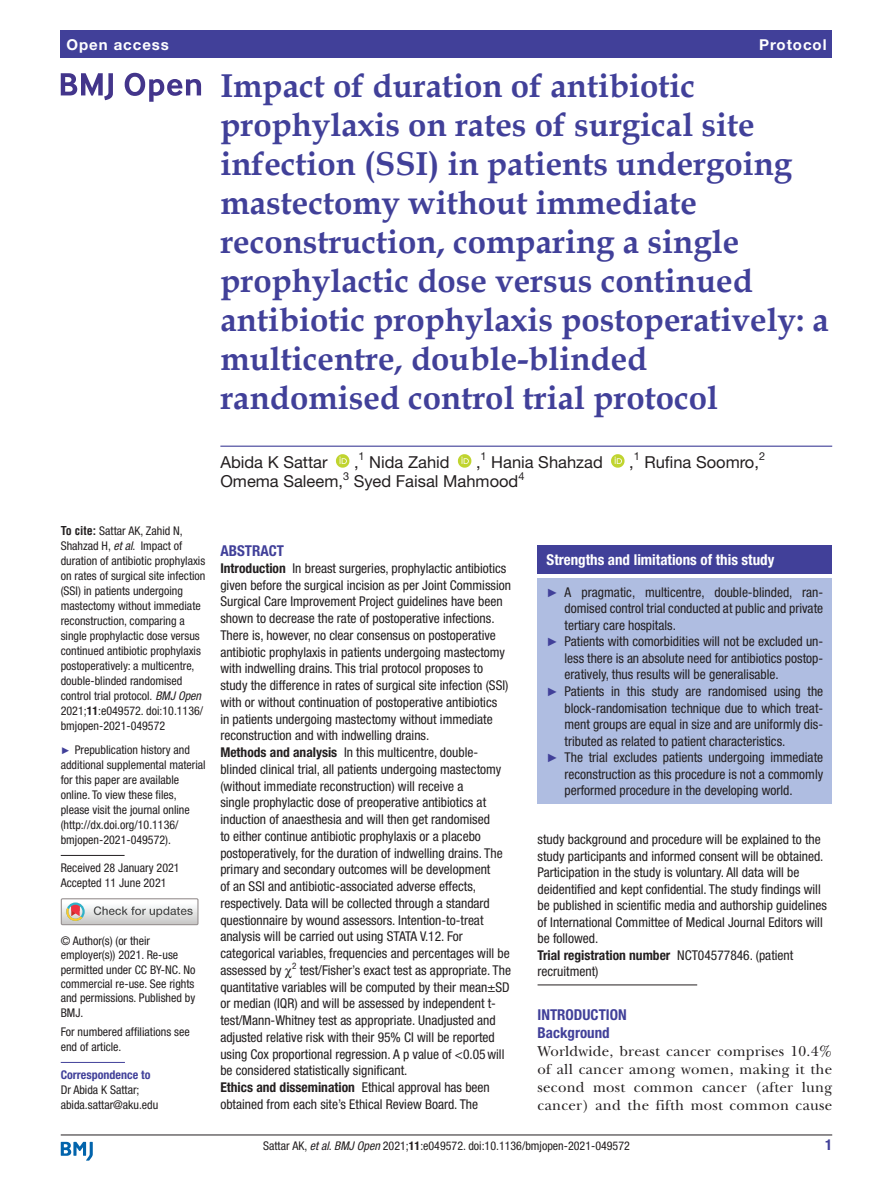
<style>
.page{position:relative;width:893px;height:1191px;background:#fff}
.page>*{position:absolute;margin:0;border:0;box-sizing:border-box;transform-origin:0 0}
.t1{font:700 33px/39px "Book Antiqua";color:#414099}
.t2{font:16.5px "Helvetica Neue LT Std";color:#231f20}
.t3{font:15px/18px "New Baskerville";letter-spacing:.015em;color:#231f20;text-align:justify}
.t4{font:700 condensed 15px "Helvetica Neue LT Std";color:#fff}
.t5{font:700 condensed 15px/18px "Helvetica Neue LT Std";color:#414099}
.t6{font:700 15px "Helvetica Neue LT Std";letter-spacing:.065em;color:#fff}
.t7{font:condensed 13.5px/16.8px "Helvetica Neue LT Std";color:#231f20}
.t8{font:condensed 12px/15px "Helvetica Neue LT Std";color:#231f20}
.t9{font:700 condensed 12px "Helvetica Neue LT Std";color:#414099}
.t10{font:10.95px "Helvetica Neue LT Std";color:#231f20}
.s1{font-family:"Helvetica LT Std";font-weight:700}
.s2{font-style:italic}
.s3{font-weight:700}
.s4{font-family:"Arial";font-stretch:normal;font-size:9.75px;color:#414099}
.s5{font-family:"Arial";font-stretch:normal;font-size:12px;color:#414099}
</style>
<div class="page">
<hr style="left:61px;top:1134px;width:771px;height:1px;background:#231f20">
<svg style="left:61px;top:1141px;width:32px;height:19px"></svg>
<div style="left:61px;top:31px;width:771px;height:27px;background:#414099"></div>
<hr style="left:220px;top:445px;width:612px;height:2px;background:#414099">
<svg style="left:336px;top:454px;width:13px;height:14px"></svg>
<svg style="left:458px;top:454px;width:13px;height:14px"></svg>
<svg style="left:611px;top:454px;width:13px;height:14px"></svg>
<hr style="left:61px;top:855px;width:64px;height:1px;background:#231f20">
<hr style="left:61px;top:1062px;width:64px;height:1px;background:#414099">
<svg style="left:61px;top:73px;width:52px;height:27px"></svg>
<svg style="left:125px;top:73px;width:76px;height:29px"></svg>
<div style="left:61px;top:898px;width:138px;height:27px;border:1px solid #969090"></div>
<svg style="left:61px;top:898px;width:137px;height:26px"></svg>
<hr style="left:538px;top:984px;width:159px;height:1px;background:#231f20">
<div style="left:538px;top:545px;width:294px;height:29px;background:#414099"></div>
<div style="left:538px;top:578px;width:294px;height:226px;background:#afbde1"></div>
<p class="t6" style="left:66px;top:35px;width:104px">Open access</p>
<p class="t8" style="left:61px;top:523px;width:146px"><span class="s1">To cite:</span> Sattar AK, Zahid N,<br>Shahzad H, <span class="s2">et al</span>. Impact of duration of antibiotic prophylaxis on rates of surgical site infection (SSI) in patients undergoing mastectomy without immediate reconstruction, comparing a single prophylactic dose versus continued antibiotic prophylaxis postoperatively: a multicentre, double-blinded randomised control trial protocol. <span class="s2">BMJ Open<br></span>2021;<span class="s3">11</span>:e049572. doi:10.1136/ bmjopen-2021-049572</p>
<p class="t8" style="left:61px;top:742px;width:146px"><span class="s4">►</span> Prepublication history and additional supplemental material for this paper are available online. To view these files, please visit the journal online (http://dx.doi.org/10.1136/ bmjopen-2021-049572).</p>
<p class="t8" style="left:61px;top:860px;width:120px">Received 28 January 2021<br>Accepted 11 June 2021</p>
<p class="t8" style="left:61px;top:933px;width:136px;line-height:14.4px">© Author(s) (or their employer(s)) 2021. Re-use permitted under CC BY-NC. No commercial re-use. See rights and permissions. Published by<br>BMJ.</p>
<p class="t8" style="left:61px;top:1024px;width:130px">For numbered affiliations see end of article.</p>
<p class="t9" style="left:61px;top:1067px;width:91px">Correspondence to</p>
<p class="t8" style="left:61px;top:1082px;width:99px">Dr Abida K Sattar; abida.sattar@aku.edu</p>
<p class="t6" style="left:759px;top:35px;width:69px">Protocol</p>
<p class="t1" style="left:220px;top:66px;width:610px">Impact of duration of antibiotic prophylaxis on rates of surgical site infection (SSI) in patients undergoing mastectomy without immediate reconstruction, comparing a single prophylactic dose versus continued antibiotic prophylaxis postoperatively: a multicentre, double-blinded randomised control trial protocol</p>
<p class="t2" style="left:220px;top:452px;width:109px">Abida K Sattar</p>
<p class="t2" style="left:354px;top:452px;width:6px">,</p>
<p class="t10" style="left:359px;top:450px;width:8px">1</p>
<p class="t2" style="left:369px;top:452px;width:82px">Nida Zahid</p>
<p class="t10" style="left:481px;top:450px;width:8px">1</p>
<p class="t2" style="left:491px;top:452px;width:113px">Hania Shahzad</p>
<p class="t10" style="left:634px;top:450px;width:8px">1</p>
<p class="t2" style="left:644px;top:452px;width:116px">Rufina Soomro,</p>
<p class="t10" style="left:759px;top:450px;width:8px">2</p>
<p class="t2" style="left:476px;top:452px;width:6px">,</p>
<p class="t2" style="left:629px;top:452px;width:6px">,</p>
<p class="t2" style="left:220px;top:471px;width:124px">Omema Saleem,</p>
<p class="t10" style="left:343px;top:469px;width:8px">3</p>
<p class="t2" style="left:354px;top:471px;width:166px">Syed Faisal Mahmood</p>
<p class="t10" style="left:518px;top:469px;width:8px">4</p>
<p class="t5" style="left:220px;top:541px;width:65px">ABSTRACT</p>
<p class="t7" style="left:220px;top:559px;width:292px"><span class="s3">Introduction</span> In breast surgeries, prophylactic antibiotics given before the surgical incision as per Joint Commission Surgical Care Improvement Project guidelines have been shown to decrease the rate of postoperative infections.<br>There is, however, no clear consensus on postoperative antibiotic prophylaxis in patients undergoing mastectomy with indwelling drains. This trial protocol proposes to study the difference in rates of surgical site infection (SSI) with or without continuation of postoperative antibiotics<br>in patients undergoing mastectomy without immediate reconstruction and with indwelling drains.<br><span class="s3">Methods and analysis</span> In this multicentre, double&shy;blinded clinical trial, all patients undergoing mastectomy (without immediate reconstruction) will receive a<br>single prophylactic dose of preoperative antibiotics at induction of anaesthesia and will then get randomised<br>to either continue antibiotic prophylaxis or a placebo postoperatively, for the duration of indwelling drains. The primary and secondary outcomes will be development<br>of an SSI and antibiotic-associated adverse effects, respectively. Data will be collected through a standard questionnaire by wound assessors. Intention-to-treat analysis will be carried out using STATA V.12. For categorical variables, frequencies and percentages will be assessed by <sup>2</sup> test/Fisher’s exact test as appropriate. The quantitative variables will be computed by their mean±SD or median (IQR) and will be assessed by independent t&shy;test/Mann-Whitney test as appropriate. Unadjusted and adjusted relative risk with their 95% CI will be reported using Cox proportional regression. A p value of &lt;0.05will be considered statistically significant.<br><span class="s3">Ethics and dissemination</span> Ethical approval has been obtained from each site’s Ethical Review Board. The</p>
<p class="t4" style="left:547px;top:551px;width:229px">Strengths and limitations of this study</p>
<p class="t7" style="left:547px;top:583px;width:278px"><span class="s5">►</span> A pragmatic, multicentre, double-blinded, ran-</p>
<p class="t7" style="left:565px;top:600px;width:260px">domised control trial conducted at public and private</p>
<p class="t7" style="left:565px;top:616px;width:113px">tertiary care hospitals.</p>
<p class="t7" style="left:547px;top:633px;width:278px"><span class="s5">►</span> Patients with comorbidities will not be excluded un-</p>
<p class="t7" style="left:565px;top:649px;width:260px">less there is an absolute need for antibiotics postop-</p>
<p class="t7" style="left:565px;top:666px;width:216px">eratively, thus results will be generalisable.</p>
<p class="t7" style="left:547px;top:682px;width:278px"><span class="s5">►</span> Patients in this study are randomised using the</p>
<p class="t7" style="left:565px;top:699px;width:260px">block-randomisation technique due to which treat-</p>
<p class="t7" style="left:565px;top:715px;width:260px">ment groups are equal in size and are uniformly dis-</p>
<p class="t7" style="left:565px;top:732px;width:222px">tributed as related to patient characteristics.</p>
<p class="t7" style="left:547px;top:748px;width:278px"><span class="s5">►</span> The trial excludes patients undergoing immediate</p>
<p class="t7" style="left:565px;top:765px;width:260px">reconstruction as this procedure is not a commomly</p>
<p class="t7" style="left:565px;top:781px;width:230px">performed procedure in the developing world.</p>
<p class="t7" style="left:538px;top:830px;width:291px">study background and procedure will be explained to the study participants and informed consent will be obtained.<br>Participation in the study is voluntary. All data will be deidentified and kept confidential. The study findings will be published in scientific media and authorship guidelines of International Committee of Medical Journal Editors will be followed.<br><span class="s3">Trial registration number</span> NCT04577846. (patient recruitment)</p>
<p class="t5" style="left:538px;top:1005px;width:91px">INTRODUCTION<br>Background</p>
<p class="t3" style="left:538px;top:1041px;width:296px">Worldwide, breast cancer comprises 10.4% of all cancer among women, making it the second most common cancer (after lung cancer) and the fifth most common cause</p>
<p class="t8" style="left:263px;top:1137px;width:368px">Sattar AK, <span class="s2">et al</span>. <span class="s2">BMJ Open</span> 2021;<span class="s3">11</span>:e049572. doi:10.1136/bmjopen-2021-049572</p>
<p class="t5" style="left:825px;top:1135px;width:9px">1</p>
</div>
